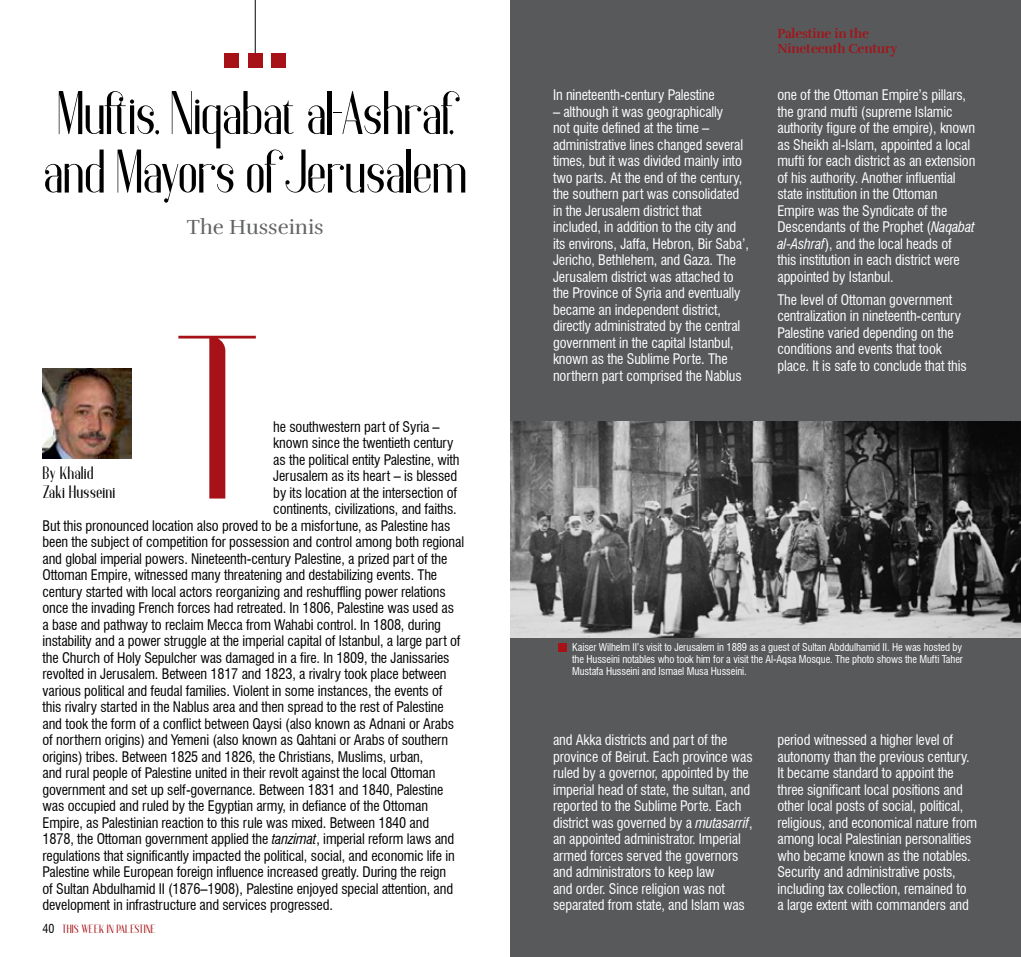
<style>
.page{position:relative;width:1021px;height:957px;background:#fff}
.page>*{position:absolute;margin:0;border:0;box-sizing:border-box;transform-origin:0 0}
.t1{font:232.5px "Anteric";color:#a61217}
.t2{font:61.5px/58.5px "Anteric";letter-spacing:-.03em;color:#000}
.t3{font:21px "Rufina";color:#636466}
.t4{font:700 18px/19.5px "Anteric";color:#000}
.t5{font:condensed 14.25px "Swiss 721 BT";letter-spacing:-.01em;color:#000}
.t6{font:condensed 14.25px/16.5px "Swiss 721 BT";letter-spacing:-.01em;color:#fff}
.t7{font:700 13.5px/14.7px "Rufina";letter-spacing:-.01em;color:#a61217;scale:.96 1}
.t8{font:700 12px "Anteric";color:#a61217}
.t9{font:condensed 10.5px/12px "Swiss 721 BT";letter-spacing:-.01em;color:#fff;text-align:justify}
.s1{font-weight:300}
.s2{font-style:italic}
.s3{font-family:"Swiss 721 BT";font-weight:400;font-stretch:condensed;color:#000}
</style>
<div class="page">
<div style="left:510px;top:0;width:510px;height:957px;background:#58595b"></div>
<div style="left:248px;top:53px;width:15px;height:15px;background:#a61217"></div>
<div style="left:224px;top:53px;width:15px;height:15px;background:#a61217"></div>
<div style="left:271px;top:53px;width:15px;height:15px;background:#a61217"></div>
<hr style="left:255px;top:0;width:1px;height:53px;background:#000">
<img style="left:43px;top:369px;width:89px;height:89px">
<img style="left:510px;top:421px;width:510px;height:216px">
<div style="left:558px;top:643px;width:9px;height:8px;background:#a61217"></div>
<h2 class="t2" style="left:43px;top:90px;width:427px">Muftis<span class="s1">,</span> Niqabat al<span class="s1">-</span>Ashraf<span class="s1">, </span>and Mayors of Jerusalem</h2>
<h3 class="t3" style="left:187px;top:214px;width:138px">The Husseinis</h3>
<h1 class="t1" style="left:169px;top:335px;width:99px">T</h1>
<p class="t5" style="left:273px;top:418px;width:168px">he southwestern part of Syria –</p>
<p class="t5" style="left:273px;top:434px;width:182px">known since the twentieth century</p>
<p class="t5" style="left:273px;top:451px;width:188px">as the political entity Palestine, with</p>
<p class="t5" style="left:273px;top:467px;width:185px">Jerusalem as its heart – is blessed</p>
<p class="t5" style="left:273px;top:484px;width:185px">by its location at the intersection of</p>
<p class="t5" style="left:273px;top:500px;width:185px">continents, civilizations, and faiths.</p>
<p class="t5" style="left:43px;top:517px;width:409px">But this pronounced location also proved to be a misfortune, as Palestine has</p>
<p class="t5" style="left:43px;top:533px;width:423px">been the subject of competition for possession and control among both regional</p>
<p class="t5" style="left:43px;top:550px;width:406px">and global imperial powers. Nineteenth-century Palestine, a prized part of the</p>
<p class="t5" style="left:43px;top:566px;width:396px">Ottoman Empire, witnessed many threatening and destabilizing events. The</p>
<p class="t5" style="left:43px;top:583px;width:405px">century started with local actors reorganizing and reshuffling power relations</p>
<p class="t5" style="left:43px;top:599px;width:413px">once the invading French forces had retreated. In 1806, Palestine was used as</p>
<p class="t5" style="left:43px;top:616px;width:400px">a base and pathway to reclaim Mecca from Wahabi control. In 1808, during</p>
<p class="t5" style="left:43px;top:632px;width:419px">instability and a power struggle at the imperial capital of Istanbul, a large part of</p>
<p class="t5" style="left:43px;top:649px;width:408px">the Church of Holy Sepulcher was damaged in a fire. In 1809, the Janissaries</p>
<p class="t5" style="left:43px;top:665px;width:405px">revolted in Jerusalem. Between 1817 and 1823, a rivalry took place between</p>
<p class="t5" style="left:43px;top:682px;width:401px">various political and feudal families. Violent in some instances, the events of</p>
<p class="t5" style="left:43px;top:698px;width:402px">this rivalry started in the Nablus area and then spread to the rest of Palestine</p>
<p class="t5" style="left:43px;top:715px;width:413px">and took the form of a conflict between Qaysi (also known as Adnani or Arabs</p>
<p class="t5" style="left:43px;top:731px;width:407px">of northern origins) and Yemeni (also known as Qahtani or Arabs of southern</p>
<p class="t5" style="left:43px;top:748px;width:382px">origins) tribes. Between 1825 and 1826, the Christians, Muslims, urban,</p>
<p class="t5" style="left:43px;top:764px;width:394px">and rural people of Palestine united in their revolt against the local Ottoman</p>
<p class="t5" style="left:43px;top:781px;width:402px">government and set up self-governance. Between 1831 and 1840, Palestine</p>
<p class="t5" style="left:43px;top:797px;width:387px">was occupied and ruled by the Egyptian army, in defiance of the Ottoman</p>
<p class="t5" style="left:43px;top:814px;width:388px">Empire, as Palestinian reaction to this rule was mixed. Between 1840 and</p>
<p class="t5" style="left:43px;top:830px;width:413px">1878, the Ottoman government applied the <span class="s2">tanzimat</span>, imperial reform laws and</p>
<p class="t5" style="left:43px;top:847px;width:414px">regulations that significantly impacted the political, social, and economic life in</p>
<p class="t5" style="left:43px;top:863px;width:405px">Palestine while European foreign influence increased greatly. During the reign</p>
<p class="t5" style="left:43px;top:880px;width:412px">of Sultan Abdulhamid II (1876–1908), Palestine enjoyed special attention, and</p>
<p class="t5" style="left:43px;top:896px;width:292px">development in infrastructure and services progressed.</p>
<p class="t4" style="left:43px;top:464px;width:74px">By Khalid<br>Zaki Husseini</p>
<p class="t8" style="left:43px;top:922px;width:115px"><span class="s3">40</span> THIS WEEK IN PALESTINE</p>
<p class="t6" style="left:553px;top:87px;width:163px">In nineteenth-century Palestine</p>
<p class="t6" style="left:553px;top:103px;width:197px">– although it was geographically<br>not quite defined at the time – administrative lines changed several times, but it was divided mainly into two parts. At the end of the century, the southern part was consolidated in the Jerusalem district that included, in addition to the city and its environs, Jaffa, Hebron, Bir Saba’, Jericho, Bethlehem, and Gaza. The Jerusalem district was attached to the Province of Syria and eventually became an independent district, directly administrated by the central government in the capital Istanbul, known as the Sublime Porte. The northern part comprised the Nablus</p>
<p class="t7" style="left:777px;top:27px;width:126px">Palestine in the<br>Nineteenth Century</p>
<p class="t6" style="left:777px;top:87px;width:199px">one of the Ottoman Empire’s pillars, the grand mufti (supreme Islamic authority figure of the empire), known as Sheikh al-Islam, appointed a local mufti for each district as an extension of his authority. Another influential state institution in the Ottoman Empire was the Syndicate of the Descendants of the Prophet (<span class="s2">Naqabat al-Ashraf</span>), and the local heads of<br>this institution in each district were appointed by Istanbul.</p>
<p class="t6" style="left:777px;top:291px;width:191px">The level of Ottoman government centralization in nineteenth-century Palestine varied depending on the conditions and events that took place. It is safe to conclude that this</p>
<p class="t9" style="left:572px;top:641px;width:392px">Kaiser Wilhelm II’s visit to Jerusalem in 1889 as a guest of Sultan Abddulhamid II. He was hosted by the Husseini notables who took him for a visit the Al-Aqsa Mosque. The photo shows the Mufti Taher Mustafa Husseini and Ismael Musa Husseini.</p>
<p class="t6" style="left:553px;top:732px;width:201px">and Akka districts and part of the province of Beirut. Each province was ruled by a governor, appointed by the imperial head of state, the sultan, and reported to the Sublime Porte. Each district was governed by a <span class="s2">mutasarrif</span>, an appointed administrator. Imperial armed forces served the governors and administrators to keep law<br>and order. Since religion was not separated from state, and Islam was</p>
<p class="t6" style="left:777px;top:732px;width:201px">period witnessed a higher level of autonomy than the previous century.<br>It became standard to appoint the three significant local positions and other local posts of social, political, religious, and economical nature from among local Palestinian personalities who became known as the notables.<br>Security and administrative posts, including tax collection, remained to<br>a large extent with commanders and</p>
</div>
